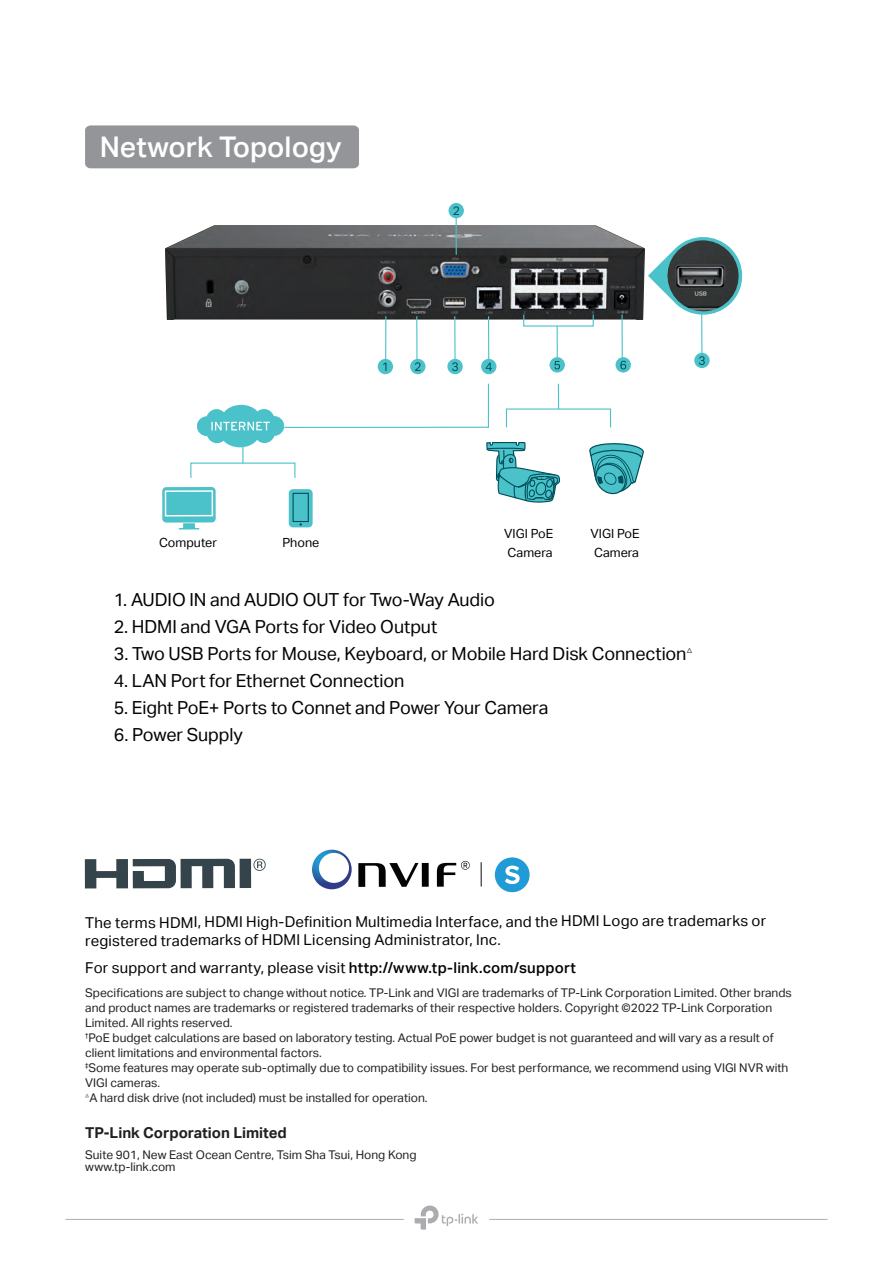
<style>
.page{position:relative;width:893px;height:1263px;background:#fff}
.page>*{position:absolute;margin:0;border:0;box-sizing:border-box;transform-origin:0 0}
.t1{font:28.5px "TP Link Aktiv Medium";color:#fff}
.t2{font:18px "TP Link Aktiv Regular";letter-spacing:-.005em;color:#030303}
.t3{font:15px/18.3px "TP Link Aktiv Regular";letter-spacing:.01em;color:#030303}
.t4{font:15px "TP Link Aktiv Bold";color:#231f20}
.t5{font:12.6px/18.5px "TP Link Aktiv Regular";letter-spacing:-.005em;color:#030303}
.t6{font:12px/15px "TP Link Aktiv Regular";color:#231f20}
.s1{font-family:"TP Link Aktiv Medium"}
</style>
<div class="page">
<hr style="left:65px;top:1219px;width:339px;height:1px;background:#acaeb0">
<hr style="left:489px;top:1219px;width:338px;height:1px;background:#acaeb0">
<svg style="left:415px;top:1205px;width:63px;height:24px"></svg>
<div style="left:85px;top:125px;width:274px;height:43px;background:#939598"></div>
<div style="left:422px;top:863px;width:7px;height:24px;background:#030303"></div>
<svg style="left:358px;top:863px;width:60px;height:24px"></svg>
<svg style="left:312px;top:850px;width:40px;height:39px"></svg>
<svg style="left:437px;top:861px;width:33px;height:26px"></svg>
<svg style="left:481px;top:862px;width:1px;height:24px"></svg>
<div style="left:495px;top:857px;width:35px;height:35px;background:#209bd5;border-radius:50%"></div>
<svg style="left:505px;top:865px;width:15px;height:19px"></svg>
<svg style="left:85px;top:859px;width:181px;height:29px"></svg>
<img style="left:166px;top:226px;width:478px;height:93px">
<svg style="left:589px;top:443px;width:55px;height:51px"></svg>
<div style="left:447px;top:359px;width:16px;height:15px;background:#4bc2c9;border-radius:50%"></div>
<svg style="left:452px;top:362px;width:6px;height:9px"></svg>
<hr style="left:454px;top:316px;width:2px;height:44px;background:#4bc2c9">
<div style="left:481px;top:359px;width:15px;height:15px;background:#4bc2c9;border-radius:50%"></div>
<svg style="left:486px;top:363px;width:6px;height:8px"></svg>
<hr style="left:488px;top:316px;width:1px;height:44px;background:#4bc2c9">
<div style="left:410px;top:359px;width:15px;height:15px;background:#4bc2c9;border-radius:50%"></div>
<svg style="left:415px;top:362px;width:6px;height:9px"></svg>
<hr style="left:416px;top:316px;width:2px;height:44px;background:#4bc2c9">
<div style="left:378px;top:359px;width:15px;height:15px;background:#4bc2c9;border-radius:50%"></div>
<svg style="left:383px;top:363px;width:3px;height:8px"></svg>
<hr style="left:385px;top:316px;width:1px;height:44px;background:#4bc2c9">
<svg style="left:616px;top:357px;width:15px;height:16px"></svg>
<svg style="left:620px;top:361px;width:6px;height:8px"></svg>
<hr style="left:621px;top:315px;width:2px;height:43px;background:#4bc2c9">
<hr style="left:557px;top:326px;width:1px;height:37px;background:#4bc2c9">
<svg style="left:549px;top:357px;width:16px;height:16px"></svg>
<svg style="left:554px;top:361px;width:6px;height:8px"></svg>
<div style="left:694px;top:353px;width:16px;height:15px;background:#4bc2c9;border-radius:50%"></div>
<svg style="left:699px;top:356px;width:6px;height:9px"></svg>
<hr style="left:701px;top:310px;width:1px;height:44px;background:#4bc2c9">
<svg style="left:648px;top:237px;width:95px;height:81px"></svg>
<img style="left:666px;top:240px;width:74px;height:73px">
<svg style="left:162px;top:383px;width:399px;height:147px"></svg>
<hr style="left:456px;top:212px;width:1px;height:43px;background:#4bc2c9">
<div style="left:449px;top:203px;width:15px;height:15px;background:#4bc2c9;border-radius:50%"></div>
<svg style="left:453px;top:206px;width:6px;height:9px"></svg>
<h1 class="t1" style="left:100px;top:131px;width:243px">Network Topology</h1>
<p class="t5" style="left:159px;top:534px;width:60px">Computer</p>
<p class="t5" style="left:282px;top:534px;width:39px">Phone</p>
<p class="t5" style="left:504px;top:525px;width:51px">VIGI PoE<br>Camera</p>
<p class="t5" style="left:591px;top:525px;width:51px">VIGI PoE<br>Camera</p>
<h2 class="t2" style="left:114px;top:589px;width:383px">1. AUDIO IN and AUDIO OUT for Two-Way Audio</h2>
<h2 class="t2" style="left:114px;top:616px;width:325px">2. HDMI and VGA Ports for Video Output</h2>
<h2 class="t2" style="left:114px;top:643px;width:580px">3. Two USB Ports for Mouse, Keyboard, or Mobile Hard Disk Connection<sup>△</sup></h2>
<h2 class="t2" style="left:114px;top:670px;width:292px">4. LAN Port for Ethernet Connection</h2>
<h2 class="t2" style="left:114px;top:697px;width:436px">5. Eight PoE+ Ports to Connet and Power Your Camera</h2>
<h2 class="t2" style="left:114px;top:724px;width:131px">6. Power Supply</h2>
<p class="t3" style="left:85px;top:912px;width:682px">The terms HDMI, HDMI High-Definition Multimedia Interface, and the HDMI Logo are trademarks or registered trademarks of HDMI Licensing Administrator, Inc.</p>
<p class="t3" style="left:85px;top:958px;width:492px">For support and warranty, please visit <span class="s1">http://www.tp-link.com/support</span></p>
<p class="t6" style="left:85px;top:985px;width:708px">Specifications are subject to change without notice. TP-Link and VIGI are trademarks of TP-Link Corporation Limited. Other brands and product names are trademarks or registered trademarks of their respective holders. Copyright ©2022 TP-Link Corporation Limited. All rights reserved.<br><sup>†</sup>PoE budget calculations are based on laboratory testing. Actual PoE power budget is not guaranteed and will vary as a result of client limitations and environmental factors.<br><sup>‡</sup>Some features may operate sub-optimally due to compatibility issues. For best performance, we recommend using VIGI NVR with VIGI cameras.<br><sup>△</sup>A hard disk drive (not included) must be installed for operation.</p>
<p class="t4" style="left:85px;top:1124px;width:203px">TP-Link Corporation Limited</p>
<p class="t6" style="left:85px;top:1149px;width:333px;line-height:12px">Suite 901, New East Ocean Centre, Tsim Sha Tsui, Hong Kong www.tp-link.com</p>
</div>
